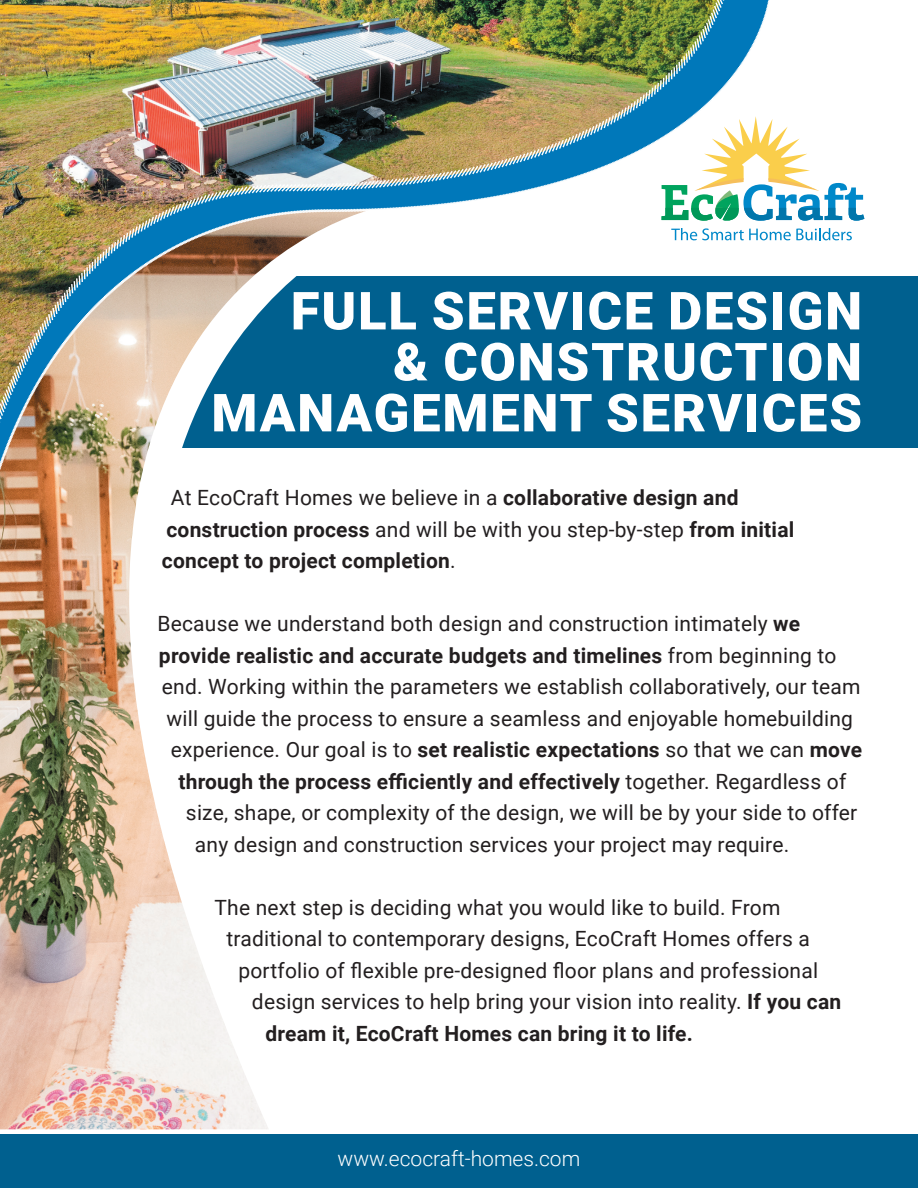
<style>
.page{position:relative;width:918px;height:1188px;background:#fff}
.page>*{position:absolute;margin:0;border:0;box-sizing:border-box;transform-origin:0 0}
.t1{font:900 52.5px/51px "Roboto";letter-spacing:.035em;color:#fff;text-align:right}
.t2{font:21px "Roboto";letter-spacing:.01em;color:#231f20}
.t3{font:700 21px/31.5px "Roboto";letter-spacing:.01em;color:#231f20}
.t4{font:300 21px "Roboto";color:#fff}
.s1{font-weight:400}
.s2{font-weight:700}
</style>
<div class="page">
<div style="left:46px;top:276px;width:872px;height:172px;background:#00608f"></div>
<div style="left:0;top:1134px;width:918px;height:54px;background:#00608f"></div>
<img style="left:0;top:0;width:733px;height:1130px">
<svg style="left:662px;top:116px;width:202px;height:106px"></svg>
<svg style="left:671px;top:228px;width:181px;height:12px"></svg>
<h1 class="t1" style="left:211px;top:283px;width:652px">FULL SERVICE DESIGN<br>&amp; CONSTRUCTION<br>MANAGEMENT SERVICES</h1>
<p class="t3" style="left:162px;top:481px;width:634px;text-indent:9px"><span class="s1">At EcoCraft Homes we believe in a</span> collaborative design and construction process <span class="s1">and will be with you step-by-step</span> from initial concept to project completion<span class="s1">.</span></p>
<p class="t2" style="left:157px;top:609px;width:644px">Because we understand both design and construction intimately <span class="s2">we</span></p>
<p class="t3" style="left:159px;top:639px;width:679px">provide realistic and accurate budgets and timelines <span class="s1">from beginning to</span></p>
<p class="t2" style="left:162px;top:672px;width:700px">end. Working within the parameters we establish collaboratively, our team</p>
<p class="t2" style="left:166px;top:704px;width:688px">will guide the process to ensure a seamless and enjoyable homebuilding</p>
<p class="t2" style="left:171px;top:735px;width:693px">experience. Our goal is to <span class="s2">set realistic expectations</span> so that we can <span class="s2">move</span></p>
<p class="t3" style="left:178px;top:765px;width:669px">through the process efficiently and effectively <span class="s1">together. Regardless of</span></p>
<p class="t2" style="left:186px;top:798px;width:673px">size, shape, or complexity of the design, we will be by your side to offer</p>
<p class="t2" style="left:195px;top:830px;width:596px">any design and construction services your project may require.</p>
<p class="t2" style="left:214px;top:893px;width:567px">The next step is deciding what you would like to build. From</p>
<p class="t2" style="left:226px;top:924px;width:585px">traditional to contemporary designs, EcoCraft Homes offers a</p>
<p class="t2" style="left:238px;top:956px;width:581px">portfolio of flexible pre-designed floor plans and professional</p>
<p class="t2" style="left:252px;top:987px;width:591px">design services to help bring your vision into reality. <span class="s2">If you can</span></p>
<p class="t3" style="left:265px;top:1017px;width:429px">dream it, EcoCraft Homes can bring it to life.</p>
<p class="t4" style="left:338px;top:1143px;width:244px">www.ecocraft-homes.com</p>
</div>
